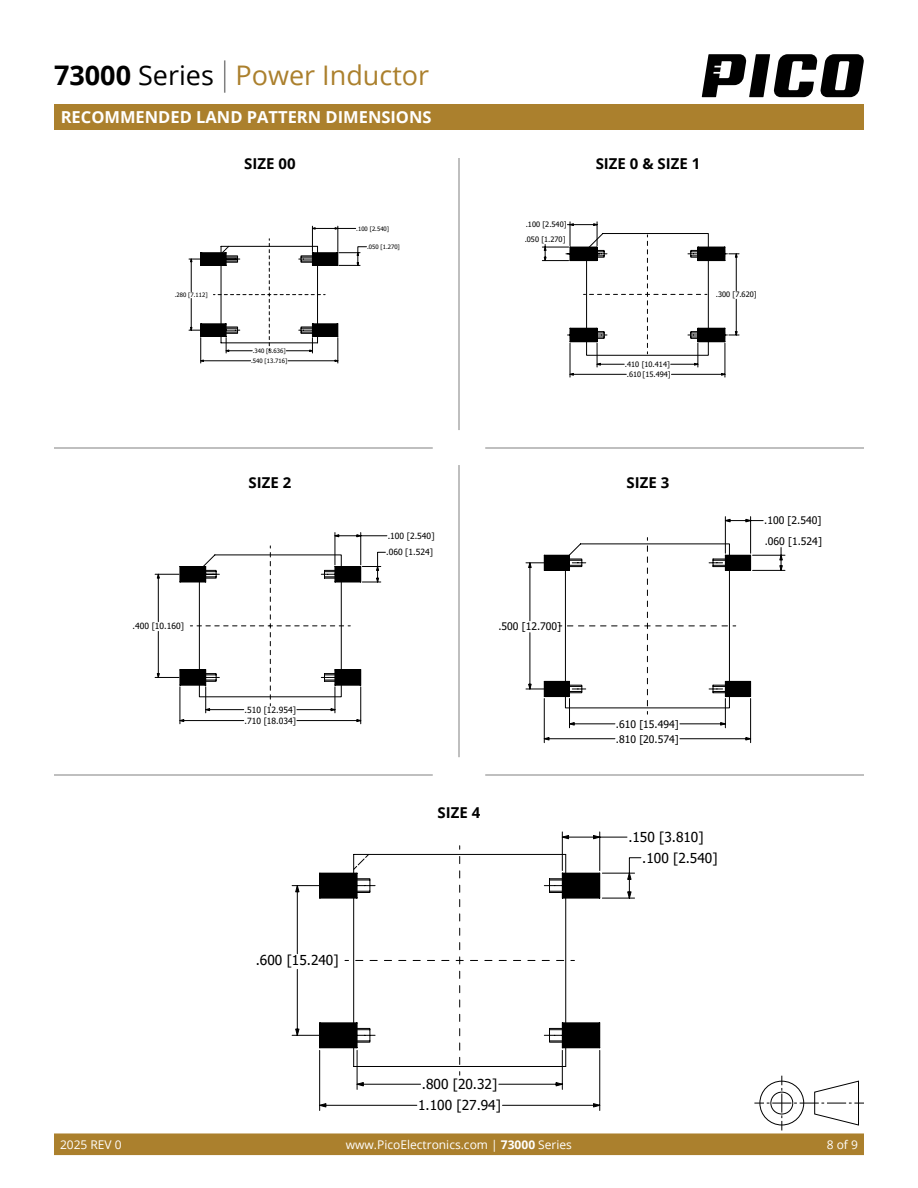
<style>
.page{position:relative;width:918px;height:1188px;background:#fff}
.page>*{position:absolute;margin:0;border:0;box-sizing:border-box;transform-origin:0 0}
.t1{font:27px "Open Sans";color:#ab802d}
.t2{font:700 16.5px "Open Sans";color:#fff}
.TOC_2{font:700 15px "Open Sans";color:#000}
.t3{font:13.65px/20.5px "Tahoma";color:#000}
.t4{font:12px "Open Sans";color:#fff}
.t5{font:10.35px/14.9px "Tahoma";color:#000}
.t6{font:8.55px/10.9px "Tahoma";color:#000}
.t7{font:7.35px/10.1px "Tahoma";color:#000}
.t8{font:6px/10.1px "Tahoma";color:#000}
.s1{font-weight:700;color:#000}
.s2{color:#000}
.s3{font-weight:700}
</style>
<div class="page">
<div style="left:54px;top:1133px;width:810px;height:22px;background:#ab802d;border:2px solid #ab802d"></div>
<hr style="left:224px;top:60px;width:1px;height:33px;background:#7f7f7f">
<svg style="left:702px;top:54px;width:162px;height:43px"></svg>
<svg style="left:754px;top:1076px;width:110px;height:54px"></svg>
<div style="left:54px;top:105px;width:810px;height:25px;background:#ab802d"></div>
<hr style="left:458px;top:158px;width:2px;height:616px;background:#bfbfbf">
<hr style="left:54px;top:774px;width:810px;height:1px;background:#bfbfbf">
<div style="left:433px;top:757px;width:52px;height:35px;background:#fff"></div>
<hr style="left:54px;top:447px;width:810px;height:1px;background:#bfbfbf">
<div style="left:433px;top:430px;width:52px;height:35px;background:#fff"></div>
<svg style="left:319px;top:872px;width:282px;height:178px"></svg>
<svg style="left:292px;top:884px;width:29px;height:153px"></svg>
<svg style="left:353px;top:832px;width:288px;height:209px"></svg>
<svg style="left:319px;top:1050px;width:282px;height:61px"></svg>
<svg style="left:526px;top:516px;width:259px;height:227px"></svg>
<svg style="left:155px;top:532px;width:232px;height:192px"></svg>
<svg style="left:542px;top:222px;width:197px;height:155px"></svg>
<svg style="left:189px;top:226px;width:178px;height:137px"></svg>
<h1 class="t1" style="left:54px;top:57px;width:377px"><span class="s1">73000</span> <span class="s2">Series</span> Power Inductor</h1>
<p class="t2" style="left:61px;top:105px;width:372px">RECOMMENDED LAND PATTERN DIMENSIONS</p>
<p class="TOC_2" style="left:244px;top:153px;width:53px">SIZE 00</p>
<p class="t8" style="left:356px;top:224px;width:34px">.100 [2.540]</p>
<p class="t8" style="left:175px;top:290px;width:34px">.280 [7.112]</p>
<p class="t8" style="left:251px;top:346px;width:38px">.340 [8.636] .540 [13.716]</p>
<p class="t8" style="left:367px;top:242px;width:34px">.050 [1.270]</p>
<p class="t7" style="left:526px;top:220px;width:42px">.100 [2.540]</p>
<p class="t7" style="left:525px;top:235px;width:42px">.050 [1.270]</p>
<p class="TOC_2" style="left:596px;top:153px;width:106px">SIZE 0 &amp; SIZE 1</p>
<p class="t7" style="left:625px;top:360px;width:47px">.410 [10.414] .610 [15.494]</p>
<p class="t7" style="left:716px;top:290px;width:42px">.300 [7.620]</p>
<p class="t6" style="left:133px;top:621px;width:53px">.400 [10.160]</p>
<p class="TOC_2" style="left:249px;top:472px;width:44px">SIZE 2</p>
<p class="t6" style="left:245px;top:705px;width:53px">.510 [12.954] .710 [18.034]</p>
<p class="t6" style="left:388px;top:531px;width:48px">.100 [2.540]</p>
<p class="t6" style="left:386px;top:547px;width:48px">.060 [1.524]</p>
<p class="t5" style="left:498px;top:619px;width:64px">.500 [12.700]</p>
<p class="TOC_2" style="left:438px;top:802px;width:44px">SIZE 4</p>
<h3 class="t3" style="left:256px;top:951px;width:84px">.600 [15.240]</h3>
<p class="TOC_2" style="left:627px;top:472px;width:44px">SIZE 3</p>
<p class="t5" style="left:764px;top:514px;width:59px">.100 [2.540]</p>
<p class="t5" style="left:765px;top:534px;width:59px">.060 [1.524]</p>
<p class="t5" style="left:616px;top:717px;width:64px">.610 [15.494] .810 [20.574]</p>
<h3 class="t3" style="left:642px;top:828px;width:77px;text-indent:-14px">.150 [3.810] .100 [2.540]</h3>
<h3 class="t3" style="left:418px;top:1074px;width:85px;line-height:21.1px">.800 [20.32]<br>1.100 [27.94]</h3>
<p class="t4" style="left:60px;top:1136px;width:63px">2025 REV 0</p>
<p class="t4" style="left:346px;top:1136px;width:228px">www.PicoElectronics.com | <span class="s3">73000</span> Series</p>
<p class="t4" style="left:827px;top:1136px;width:33px">8 of 9</p>
</div>
